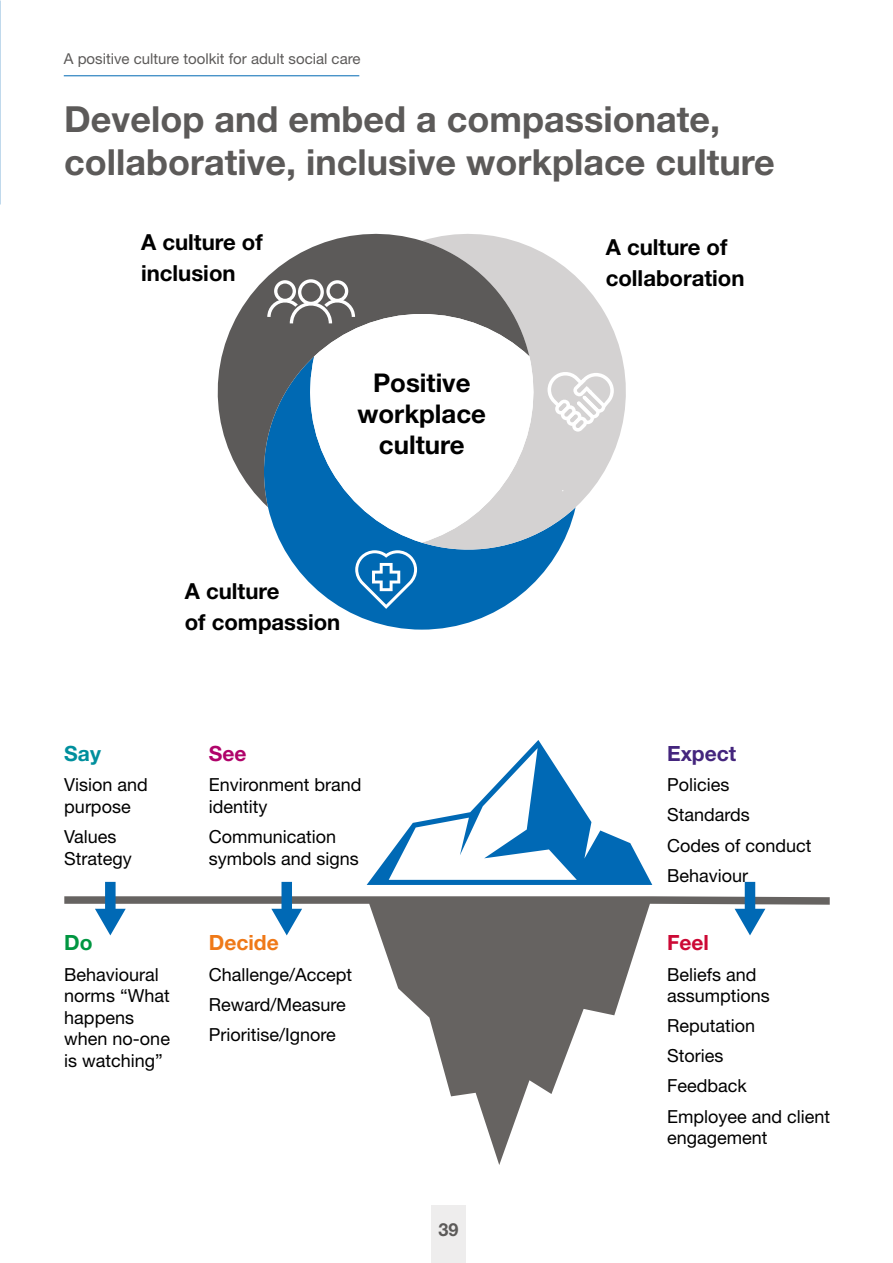
<style>
.page{position:relative;width:893px;height:1263px;background:#fff}
.page>*{position:absolute;margin:0;border:0;box-sizing:border-box;transform-origin:0 0}
.Heading_1{font:700 36px/43.2px "Helvetica Neue LT Std";color:#5c5a59}
.t1{font:700 25.8px/31px "Helvetica Neue LT Std";color:#000;text-align:center}
.t2{font:700 22.2px/31px "Helvetica Neue LT Std";color:#000}
.Paragraph{font:700 21px "Helvetica Neue LT Std";color:#44257d}
.Paragraph-2{font:700 21px "Helvetica Neue LT Std";color:#ef7918}
.Paragraph-3{font:700 21px "Helvetica Neue LT Std";color:#cc0935}
.Paragraph-4{font:700 21px "Helvetica Neue LT Std";color:#008f9d}
.Paragraph-5{font:700 21px "Helvetica Neue LT Std";color:#b0036a}
.Paragraph-6{font:700 21px "Helvetica Neue LT Std";color:#009641}
.Paragraph-7{font:18px/21.6px "Helvetica Neue LT Std";color:#000}
.t3{font:700 18px "Helvetica Neue LT Std";color:#5c5a59}
.t4{font:15px "Helvetica Neue LT Std";color:#5c5a59}
</style>
<div class="page">
<svg style="left:268px;top:507px;width:288px;height:123px;fill:#0069b3"></svg>
<svg style="left:422px;top:246px;width:204px;height:309px;fill:#d4d2d2"></svg>
<svg style="left:217px;top:233px;width:312px;height:274px;fill:#5c5a59"></svg>
<svg style="left:306px;top:314px;width:232px;height:229px"></svg>
<svg style="left:548px;top:370px;width:66px;height:62px"></svg>
<svg style="left:355px;top:550px;width:62px;height:59px"></svg>
<svg style="left:267px;top:279px;width:88px;height:44px"></svg>
<svg style="left:367px;top:740px;width:285px;height:145px"></svg>
<svg style="left:64px;top:896px;width:766px;height:269px"></svg>
<div style="left:105px;top:882px;width:11px;height:31px;background:#0069b5"></div>
<svg style="left:95px;top:909px;width:31px;height:26px"></svg>
<div style="left:281px;top:882px;width:11px;height:31px;background:#0069b5"></div>
<svg style="left:271px;top:909px;width:31px;height:26px"></svg>
<div style="left:745px;top:882px;width:10px;height:31px;background:#0069b5"></div>
<svg style="left:735px;top:909px;width:30px;height:26px"></svg>
<div style="left:432px;top:1205px;width:34px;height:58px;background:#eeeded"></div>
<hr style="left:64px;top:75px;width:295px;height:1px;background:#0069b3">
<p class="t4" style="left:64px;top:50px;width:298px">A positive culture toolkit for adult social care</p>
<p class="Heading_1" style="left:64px;top:97px;width:712px">Develop and embed a compassionate, collaborative, inclusive workplace culture</p>
<p class="t2" style="left:141px;top:226px;width:123px">A culture of</p>
<p class="t2" style="left:141px;top:257px;width:96px">inclusion</p>
<p class="t1" style="left:357px;top:366px;width:130px">Positive workplace culture</p>
<p class="t2" style="left:185px;top:575px;width:157px">A culture<br>of compassion</p>
<p class="Paragraph-4" style="left:64px;top:741px;width:38px">Say</p>
<p class="Paragraph-7" style="left:64px;top:774px;width:85px">Vision and purpose</p>
<p class="Paragraph-7" style="left:64px;top:825px;width:69px">Values<br>Strategy</p>
<p class="Paragraph-6" style="left:64px;top:930px;width:30px">Do</p>
<p class="Paragraph-7" style="left:64px;top:963px;width:107px">Behavioural norms “What happens when no-one is watching”</p>
<p class="Paragraph-5" style="left:209px;top:741px;width:39px">See</p>
<p class="Paragraph-7" style="left:209px;top:774px;width:154px">Environment brand identity</p>
<p class="Paragraph-7" style="left:209px;top:825px;width:152px">Communication symbols and signs</p>
<p class="Paragraph-2" style="left:209px;top:930px;width:71px">Decide</p>
<p class="Paragraph-7" style="left:209px;top:963px;width:145px">Challenge/Accept</p>
<p class="Paragraph-7" style="left:209px;top:993px;width:138px">Reward/Measure</p>
<p class="Paragraph-7" style="left:209px;top:1023px;width:128px">Prioritise/Ignore</p>
<p class="t3" style="left:439px;top:1219px;width:22px">39</p>
<p class="t2" style="left:606px;top:231px;width:140px">A culture of collaboration</p>
<p class="Paragraph" style="left:667px;top:741px;width:71px">Expect</p>
<p class="Paragraph-7" style="left:667px;top:774px;width:64px">Policies</p>
<p class="Paragraph-7" style="left:667px;top:804px;width:84px">Standards</p>
<p class="Paragraph-7" style="left:667px;top:834px;width:146px">Codes of conduct</p>
<p class="Paragraph-7" style="left:667px;top:864px;width:82px">Behaviour</p>
<p class="Paragraph-3" style="left:667px;top:930px;width:43px">Feel</p>
<p class="Paragraph-7" style="left:667px;top:963px;width:104px">Beliefs and assumptions</p>
<p class="Paragraph-7" style="left:667px;top:1015px;width:90px">Reputation</p>
<p class="Paragraph-7" style="left:667px;top:1045px;width:58px">Stories</p>
<p class="Paragraph-7" style="left:667px;top:1075px;width:81px">Feedback</p>
<p class="Paragraph-7" style="left:667px;top:1105px;width:165px">Employee and client engagement</p>
</div>
